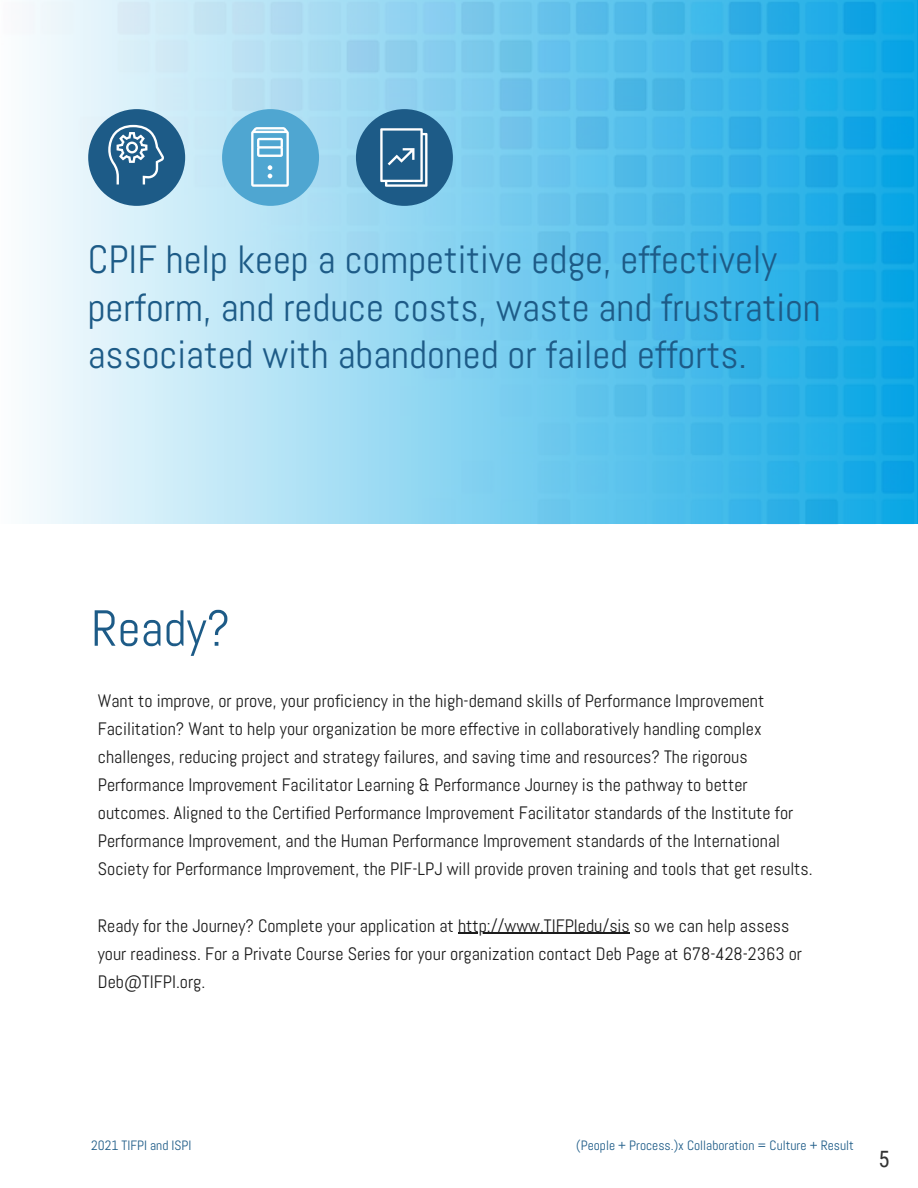
<style>
.page{position:relative;width:918px;height:1188px;background:#fff}
.page>*{position:absolute;margin:0;border:0;box-sizing:border-box;transform-origin:0 0}
.t1{font:50.7px "Abel";color:#1d5b87}
.t2{font:39.3px/47.2px "Abel";color:#1d5b87}
.t3{font:22.5px "Roboto Condensed";color:#333}
.t4{font:18px/28.2px "Abel";color:#1b1b1b}
.t5{font:13.5px "Abel";color:#1d5b87}
</style>
<div class="page">
<img style="left:26px;top:0;width:891px;height:524px">
<hr style="left:458px;top:933px;width:172px;height:1px;background:#1b1b1b">
<div style="left:88px;top:109px;width:97px;height:97px;background:#1d5b87;border-radius:50%"></div>
<div style="left:222px;top:109px;width:97px;height:97px;background:#4fa6d1;border-radius:50%"></div>
<div style="left:356px;top:109px;width:97px;height:97px;background:#1d5b87;border-radius:50%"></div>
<svg style="left:108px;top:125px;width:56px;height:59px"></svg>
<svg style="left:251px;top:127px;width:38px;height:60px"></svg>
<svg style="left:380px;top:128px;width:48px;height:59px"></svg>
<h2 class="t2" style="left:88px;top:236px;width:735px">CPIF help keep a competitive edge, effectively perform, and reduce costs, waste and frustration associated with abandoned or failed efforts.</h2>
<h1 class="t1" style="left:91px;top:596px;width:140px">Ready?</h1>
<p class="t4" style="left:98px;top:686px;width:716px">Want to improve, or prove, your proficiency in the high-demand skills of Performance Improvement Facilitation? Want to help your organization be more effective in collaboratively handling complex challenges, reducing project and strategy failures, and saving time and resources? The rigorous Performance Improvement Facilitator Learning &amp; Performance Journey is the pathway to better outcomes. Aligned to the Certified Performance Improvement Facilitator standards of the Institute for Performance Improvement, and the Human Performance Improvement standards of the International Society for Performance Improvement, the PIF-LPJ will provide proven training and tools that get results.</p>
<p class="t4" style="left:98px;top:911px;width:706px">Ready for the Journey? Complete your application at http://www.TIFPIedu/sis so we can help assess your readiness. For a Private Course Series for your organization contact Deb Page at 678-428-2363 or<br>Deb@TIFPI.org.</p>
<p class="t5" style="left:91px;top:1137px;width:102px">2021 TIFPI and ISPI</p>
<p class="t5" style="left:576px;top:1137px;width:279px">(People + Process.)x Collaboration = Culture + Result</p>
<p class="t3" style="left:879px;top:1143px;width:13px">5</p>
</div>
